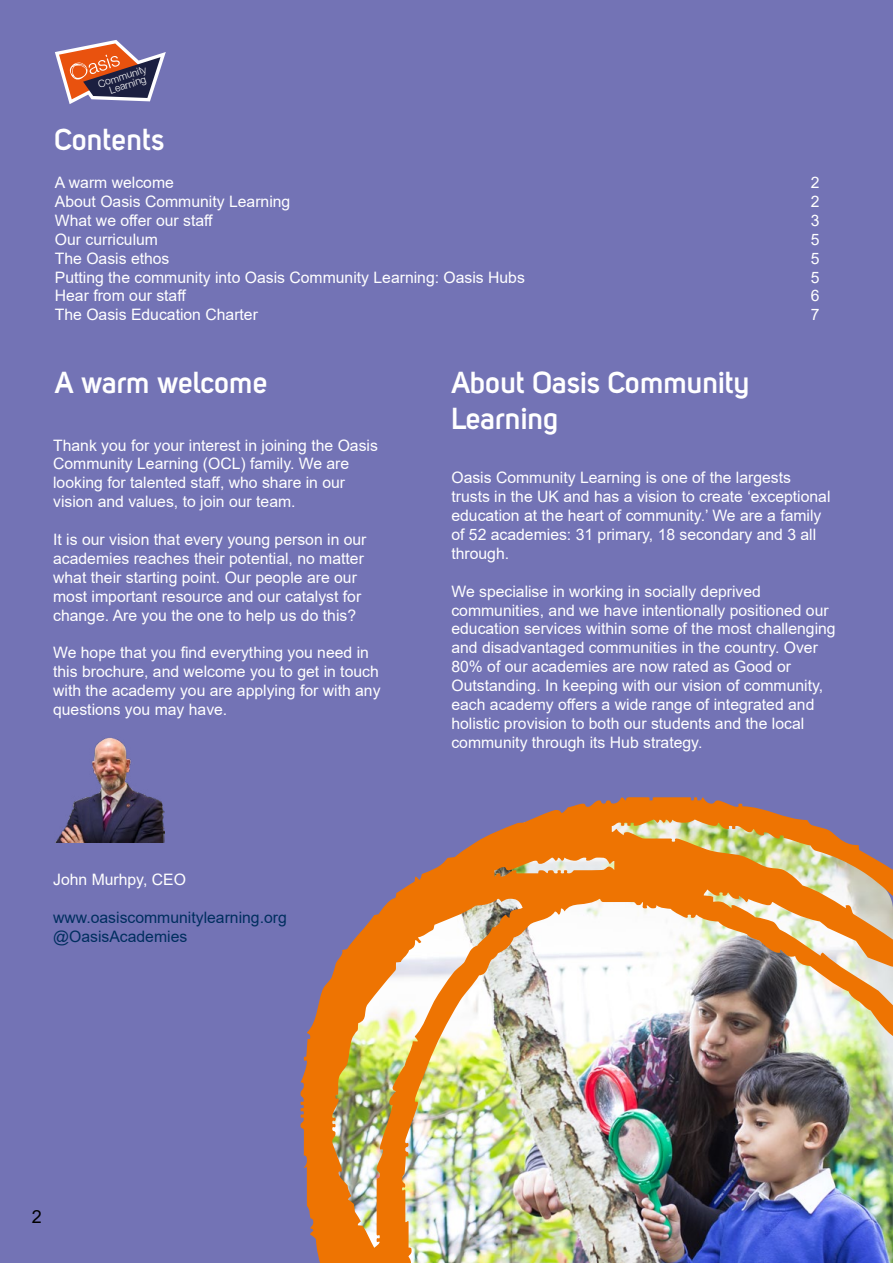
<style>
.page{position:relative;width:893px;height:1263px;background:#7373b5}
.page>*{position:absolute;margin:0;border:0;box-sizing:border-box;transform-origin:0 0}
.t1{font:700 30px/36px "Uni Sans Semi";color:#fff}
.t2{font:18px "Arial";color:#000}
.t3{font:15.75px/18.9px "Arial";color:#fff}
.t4{font:15.75px/18.9px "Arial";color:#002e5f}
.t5{font:300 10.2px/9.3px "Helvetica Neue";color:#fff;text-align:center}
</style>
<div class="page">
<img style="left:55px;top:737px;width:110px;height:105px">
<img style="left:300px;top:797px;width:593px;height:466px">
<svg style="left:55px;top:40px;width:111px;height:64px"></svg>
<p class="t5" style="left:97px;top:79px;width:52px;rotate:-18deg">Community<br>Learning</p>
<h1 class="t1" style="left:55px;top:121px;width:111px">Contents</h1>
<p class="t3" style="left:55px;top:173px;width:121px">A warm welcome</p>
<p class="t3" style="left:811px;top:173px;width:10px">2</p>
<p class="t3" style="left:55px;top:192px;width:237px">About Oasis Community Learning</p>
<p class="t3" style="left:811px;top:192px;width:10px">2</p>
<p class="t3" style="left:55px;top:211px;width:160px">What we offer our staff</p>
<p class="t3" style="left:811px;top:211px;width:10px">3</p>
<p class="t3" style="left:55px;top:230px;width:105px">Our curriculum</p>
<p class="t3" style="left:811px;top:230px;width:10px">5</p>
<p class="t3" style="left:55px;top:249px;width:116px">The Oasis ethos</p>
<p class="t3" style="left:811px;top:249px;width:10px">5</p>
<p class="t3" style="left:55px;top:267px;width:472px">Putting the community into Oasis Community Learning: Oasis Hubs</p>
<p class="t3" style="left:811px;top:267px;width:10px">5</p>
<p class="t3" style="left:55px;top:286px;width:133px">Hear from our staff</p>
<p class="t3" style="left:811px;top:286px;width:10px">6</p>
<p class="t3" style="left:55px;top:305px;width:205px">The Oasis Education Charter</p>
<p class="t3" style="left:811px;top:305px;width:10px">7</p>
<h1 class="t1" style="left:55px;top:364px;width:215px">A warm welcome</h1>
<h1 class="t1" style="left:451px;top:364px;width:300px">About Oasis Community<br>Learning</h1>
<p class="t3" style="left:451px;top:468px;width:381px">Oasis Community Learning is one of the largests trusts in the UK and has a vision to create ‘exceptional education at the heart of community.’ We are a family of 52 academies: 31 primary, 18 secondary and 3 all through.</p>
<p class="t3" style="left:451px;top:581px;width:386px">We specialise in working in socially deprived communities, and we have intentionally positioned our education services within some of the most challenging and disadvantaged communities in the country. Over 80% of our academies are now rated as Good or Outstanding. In keeping with our vision of community, each academy offers a wide range of integrated and holistic provision to both our students and the local community through its Hub strategy.</p>
<p class="t3" style="left:53px;top:435px;width:326px">Thank you for your interest in joining the Oasis Community Learning (OCL) family. We are looking for talented staff, who share in our vision and values, to join our team.</p>
<p class="t3" style="left:53px;top:530px;width:315px">It is our vision that every young person in our academies reaches their potential, no matter what their starting point. Our people are our most important resource and our catalyst for change. Are you the one to help us do this?</p>
<p class="t3" style="left:53px;top:643px;width:329px">We hope that you find everything you need in this brochure, and welcome you to get in touch with the academy you are applying for with any questions you may have.</p>
<p class="t3" style="left:53px;top:870px;width:134px">John Murhpy, CEO</p>
<p class="t4" style="left:53px;top:908px;width:235px">www.oasiscommunitylearning.org @OasisAcademies</p>
<p class="t2" style="left:32px;top:1204px;width:12px">2</p>
</div>
